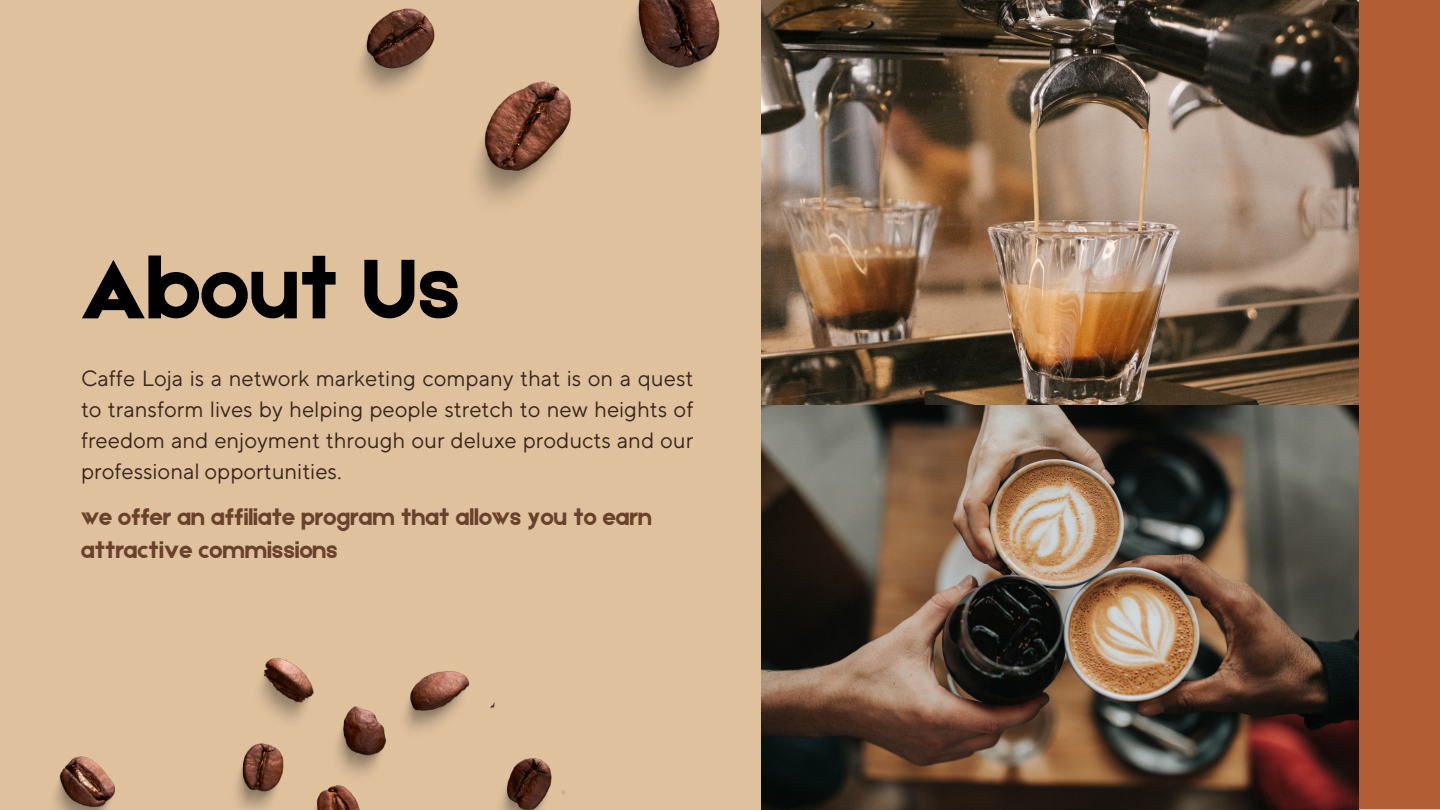
<style>
.page{position:relative;width:1440px;height:810px;background:#dfc19e}
.page>*{position:absolute;margin:0;border:0;box-sizing:border-box;transform-origin:0 0}
.t1{font:90px "Etna";color:#000}
.t2{font:24px/33px "Etna";color:#6a412c}
.t3{font:22px/30.8px "TT Norms Pro";color:#39261d;text-align:justify}
</style>
<div class="page">
<div style="left:1359px;top:0;width:81px;height:809px;background:#b35d34"></div>
<img style="left:762px;top:0;width:597px;height:810px">
<img style="left:54px;top:658px;width:512px;height:152px">
<img style="left:475px;top:81px;width:97px;height:122px">
<img style="left:627px;top:0;width:93px;height:104px">
<img style="left:359px;top:9px;width:76px;height:84px">
<p class="t1" style="left:81px;top:225px;width:381px">About Us</p>
<h1 class="t3" style="left:81px;top:364px;width:614px">Caffe Loja is a network marketing company that is on a quest to transform lives by helping people stretch to new heights of freedom and enjoyment through our deluxe products and our professional opportunities.</h1>
<p class="t2" style="left:81px;top:499px;width:572px">we offer an affiliate program that allows you to earn attractive commissions</p>
</div>
